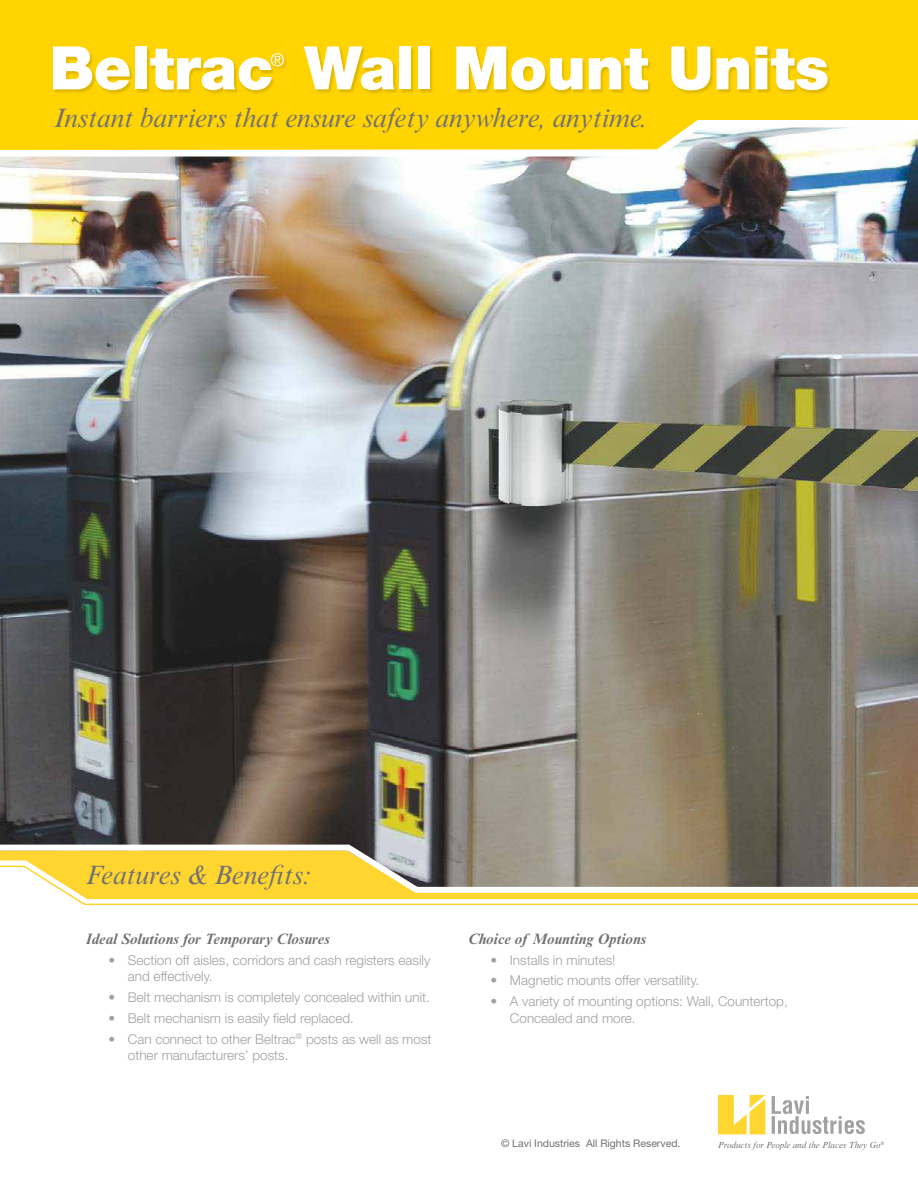
<style>
.page{position:relative;width:918px;height:1188px;background:#fff}
.page>*{position:absolute;margin:0;border:0;box-sizing:border-box;transform-origin:0 0}
.t1{font:900 60px "Helvetica Neue LT Std";letter-spacing:-.005em;color:#fff}
.t2{font:italic 27px "Times NRMT Std";color:#737172}
.t3{font:17.55px "Helvetica Neue LT Std";color:#fff}
.t4{font:italic 700 15px "Times NRMT Std";color:#737172}
.t5{font:300 13.5px/16.5px "Helvetica Neue LT Std";color:#a1a1a4}
.t6{font:10.5px "Helvetica Neue LT Std";color:#737172}
.t7{font:italic 9px "Times NRMT Std";color:#737172}
</style>
<div class="page">
<img style="left:0;top:157px;width:918px;height:685px">
<svg style="left:75px;top:899px;width:843px;height:7px"></svg>
<svg style="left:0;top:150px;width:918px;height:7px"></svg>
<svg style="left:0;top:0;width:918px;height:150px;background:#fdd511"></svg>
<svg style="left:53px;top:47px;width:777px;height:48px;background:#efc600"></svg>
<hr style="left:70px;top:896px;width:848px;height:3px;background:#ffd530">
<svg style="left:0;top:842px;width:918px;height:54px;background:#c2af6f"></svg>
<svg style="left:718px;top:1095px;width:47px;height:39px"></svg>
<svg style="left:772px;top:1096px;width:93px;height:38px"></svg>
<h1 class="t1" style="left:50px;top:32px;width:225px">Beltrac</h1>
<p class="t3" style="left:271px;top:49px;width:15px">®</p>
<h1 class="t1" style="left:304px;top:32px;width:526px">Wall Mount Units</h1>
<h2 class="t2" style="left:54px;top:103px;width:595px">Instant barriers that ensure safety anywhere, anytime.</h2>
<h2 class="t2" style="left:86px;top:859px;width:228px">Features &amp; Benefits:</h2>
<p class="t4" style="left:86px;top:930px;width:246px">Ideal Solutions for Temporary Closures</p>
<p class="t5" style="left:128px;top:951px;width:304px;text-indent:-19px">• Section off aisles, corridors and cash registers easily and effectively.</p>
<p class="t5" style="left:108px;top:989px;width:323px">• Belt mechanism is completely concealed within unit.</p>
<p class="t5" style="left:108px;top:1009px;width:247px">• Belt mechanism is easily field replaced.</p>
<p class="t5" style="left:128px;top:1030px;width:305px;text-indent:-19px">• Can connect to other Beltrac<sup>®</sup> posts as well as most other manufacturers’ posts.</p>
<p class="t4" style="left:468px;top:930px;width:180px">Choice of Mounting Options</p>
<p class="t5" style="left:491px;top:951px;width:126px">• Installs in minutes!</p>
<p class="t5" style="left:491px;top:972px;width:210px">• Magnetic mounts offer versatility.</p>
<p class="t5" style="left:510px;top:993px;width:279px;text-indent:-19px">• A variety of mounting options: Wall, Countertop,<br>Concealed and more.</p>
<p class="t6" style="left:501px;top:1138px;width:181px">© Lavi Industries All Rights Reserved.</p>
<p class="t7" style="left:718px;top:1140px;width:168px">Products for People and the Places They Go<sup>®</sup></p>
</div>
